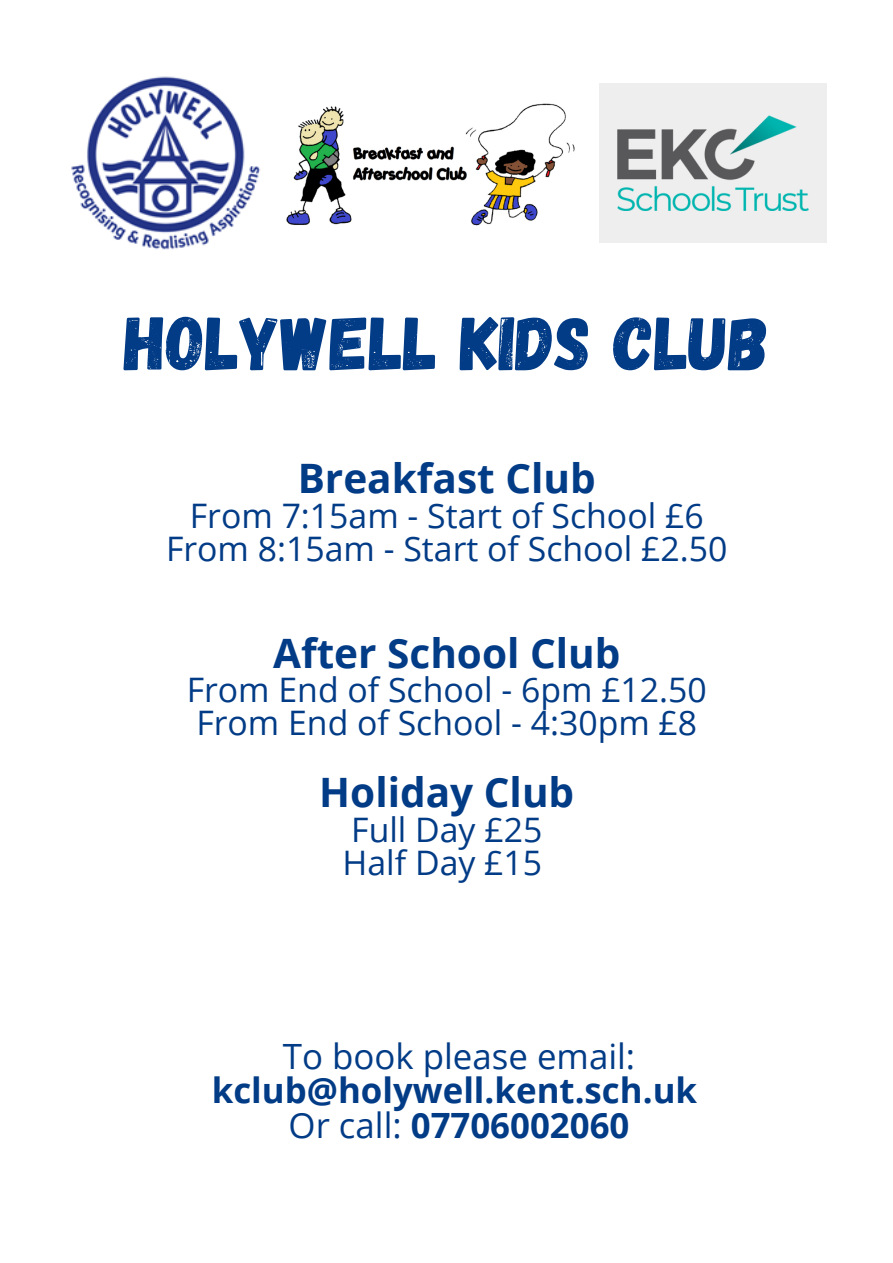
<style>
.page{position:relative;width:893px;height:1263px;background:#fff}
.page>*{position:absolute;margin:0;border:0;box-sizing:border-box;transform-origin:0 0}
.t1{font:75.68px "Gagalin";color:#023b86}
.t2{font:700 40.5px "Open Sans";color:#023b86}
.t3{font:700 34.8px/34.3px "Open Sans";color:#023b86;text-align:center}
.t4{font:33.75px "Open Sans";color:#023b86}
.s1{font-weight:400}
</style>
<div class="page">
<img style="left:600px;top:84px;width:227px;height:158px">
<img style="left:71px;top:76px;width:189px;height:174px">
<img style="left:286px;top:103px;width:289px;height:123px">
<p class="t1" style="left:124px;top:294px;width:646px">HOLYWELL KIDS CLUB</p>
<p class="t2" style="left:298px;top:449px;width:300px">Breakfast Club</p>
<p class="t4" style="left:190px;top:492px;width:515px">From 7:15am - Start of School £6</p>
<p class="t4" style="left:166px;top:525px;width:563px">From 8:15am - Start of School £2.50</p>
<p class="t2" style="left:273px;top:624px;width:349px">After School Club</p>
<p class="t4" style="left:187px;top:666px;width:521px">From End of School - 6pm £12.50</p>
<p class="t4" style="left:196px;top:699px;width:502px">From End of School - 4:30pm £8</p>
<p class="t2" style="left:319px;top:764px;width:256px">Holiday Club</p>
<p class="t4" style="left:351px;top:806px;width:193px">Full Day £25</p>
<p class="t4" style="left:343px;top:839px;width:201px">Half Day £15</p>
<p class="t3" style="left:212px;top:1038px;width:487px"><span class="s1">To book please email: </span>kclub@holywell.kent.sch.uk</p>
<p class="t3" style="left:288px;top:1107px;width:342px"><span class="s1">Or call:</span> 07706002060</p>
</div>
